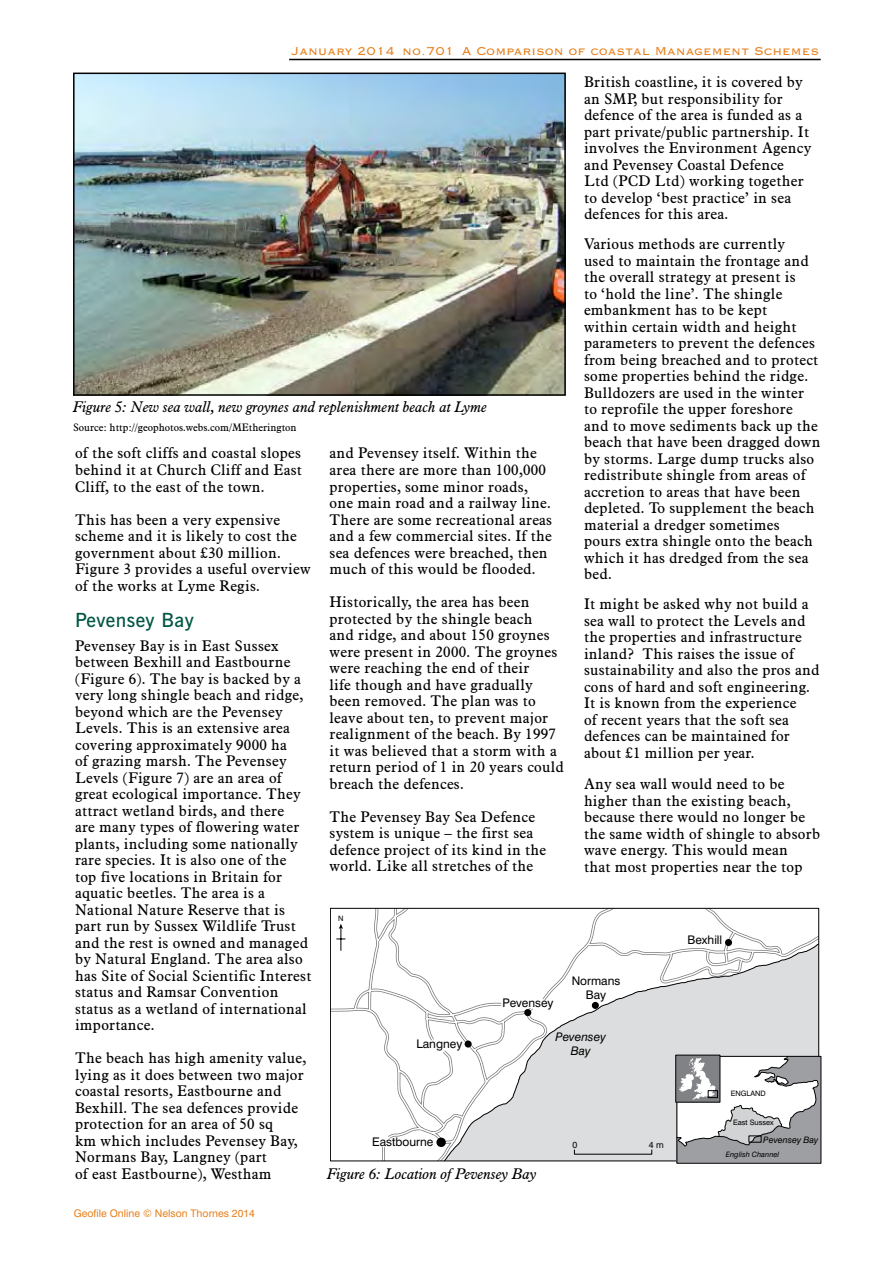
<style>
.page{position:relative;width:893px;height:1263px;background:#fff}
.page>*{position:absolute;margin:0;border:0;box-sizing:border-box;transform-origin:0 0}
.t1{font:600 19.5px "News Gothic BT";letter-spacing:.02em;color:#005543}
.t2{font:15px/16.5px "Aldine 721 BT";letter-spacing:.02em;color:#000}
.t3{font:italic 15px "Aldine 721 BT";color:#000}
.t4{font:15px "Copperplate Gothic BT";color:#e7811d}
.t5{font:11.85px/14.2px "Swiss 721 BT";color:#000;text-align:center}
.t6{font:italic 11.85px/14.2px "Swiss 721 BT";color:#000;text-align:center}
.t7{font:10.5px "Aldine 721 BT";color:#000}
.t8{font:10.5px "Swiss 721 BT";color:#e7811d}
.t9{font:italic 8.85px "Swiss 721 BT";color:#000}
.t10{font:8.85px "Swiss 721 BT";color:#000}
.t11{font:7.35px "Swiss 721 BT";color:#000}
.t12{font:italic 7.35px "Swiss 721 BT";color:#000}
</style>
<div class="page">
<hr style="left:289px;top:59px;width:532px;height:1px;background:#000">
<svg style="left:332px;top:910px;width:485px;height:249px"></svg>
<svg style="left:443px;top:943px;width:374px;height:219px"></svg>
<svg style="left:337px;top:924px;width:8px;height:26px"></svg>
<div style="left:436px;top:1137px;width:10px;height:10px;background:#000;border-radius:50%"></div>
<div style="left:465px;top:1040px;width:7px;height:7px;background:#000;border-radius:50%"></div>
<div style="left:725px;top:939px;width:7px;height:7px;background:#000;border-radius:50%"></div>
<div style="left:592px;top:1002px;width:7px;height:7px;background:#000;border-radius:50%"></div>
<div style="left:524px;top:1009px;width:7px;height:7px;background:#000;border-radius:50%"></div>
<div style="left:677px;top:1056px;width:144px;height:107px;background:#9d9fa2"></div>
<div style="left:676px;top:1056px;width:145px;height:108px;border:1px solid #000"></div>
<svg style="left:675px;top:1055px;width:45px;height:47px"></svg>
<svg style="left:677px;top:1056px;width:141px;height:91px"></svg>
<div style="left:708px;top:1090px;width:10px;height:8px;border:1px solid #000"></div>
<div style="left:748px;top:1135px;width:13px;height:7px;border:1px solid #000"></div>
<img style="left:76px;top:76px;width:487px;height:317px">
<div style="left:73px;top:73px;width:493px;height:323px;border:2px solid #000"></div>
<p class="t4" style="left:292px;top:44px;width:529px">January 2014 no.701 A Comparison of coastal Management Schemes</p>
<p class="t2" style="left:584px;top:74px;width:229px">British coastline, it is covered by an SMP, but responsibility for defence of the area is funded as a part private/public partnership. It involves the Environment Agency and Pevensey Coastal Defence<br>Ltd (PCD Ltd) working together to develop ‘best practice’ in sea defences for this area.</p>
<p class="t2" style="left:584px;top:236px;width:238px">Various methods are currently<br>used to maintain the frontage and the overall strategy at present is<br>to ‘hold the line’. The shingle embankment has to be kept<br>within certain width and height parameters to prevent the defences from being breached and to protect some properties behind the ridge.<br>Bulldozers are used in the winter to reprofile the upper foreshore and to move sediments back up the beach that have been dragged down by storms. Large dump trucks also redistribute shingle from areas of accretion to areas that have been depleted. To supplement the beach material a dredger sometimes pours extra shingle onto the beach which it has dredged from the sea bed.</p>
<p class="t2" style="left:584px;top:596px;width:237px">It might be asked why not build a sea wall to protect the Levels and the properties and infrastructure inland? This raises the issue of sustainability and also the pros and cons of hard and soft engineering.<br>It is known from the experience<br>of recent years that the soft sea defences can be maintained for about £1 million per year.</p>
<p class="t2" style="left:584px;top:776px;width:238px">Any sea wall would need to be higher than the existing beach, because there would no longer be the same width of shingle to absorb wave energy. This would mean<br>that most properties near the top</p>
<p class="t3" style="left:73px;top:397px;width:416px">Figure 5: New sea wall, new groynes and replenishment beach at Lyme</p>
<p class="t7" style="left:73px;top:421px;width:225px">Source: http://geophotos.webs.com/MEtherington</p>
<p class="t2" style="left:75px;top:445px;width:228px;text-align:justify">of the soft cliffs and coastal slopes behind it at Church Cliff and East Cliff, to the east of the town.</p>
<p class="t2" style="left:75px;top:511px;width:237px">This has been a very expensive scheme and it is likely to cost the government about £30 million.<br>Figure 3 provides a useful overview of the works at Lyme Regis.</p>
<h1 class="t1" style="left:75px;top:608px;width:120px">Pevensey Bay</h1>
<p class="t2" style="left:75px;top:637px;width:238px">Pevensey Bay is in East Sussex between Bexhill and Eastbourne (Figure 6). The bay is backed by a very long shingle beach and ridge, beyond which are the Pevensey<br>Levels. This is an extensive area covering approximately 9000 ha<br>of grazing marsh. The Pevensey<br>Levels (Figure 7) are an area of great ecological importance. They attract wetland birds, and there<br>are many types of flowering water plants, including some nationally rare species. It is also one of the top five locations in Britain for aquatic beetles. The area is a<br>National Nature Reserve that is part run by Sussex Wildlife Trust and the rest is owned and managed by Natural England. The area also has Site of Social Scientific Interest status and Ramsar Convention status as a wetland of international importance.</p>
<p class="t2" style="left:75px;top:1050px;width:233px">The beach has high amenity value, lying as it does between two major coastal resorts, Eastbourne and<br>Bexhill. The sea defences provide protection for an area of 50 sq<br>km which includes Pevensey Bay,<br>Normans Bay, Langney (part<br>of east Eastbourne), Westham</p>
<p class="t2" style="left:329px;top:445px;width:224px">and Pevensey itself. Within the area there are more than 100,000 properties, some minor roads, one main road and a railway line.<br>There are some recreational areas and a few commercial sites. If the sea defences were breached, then much of this would be flooded.</p>
<p class="t2" style="left:329px;top:593px;width:236px">Historically, the area has been protected by the shingle beach<br>and ridge, and about 150 groynes were present in 2000. The groynes were reaching the end of their<br>life though and have gradually been removed. The plan was to leave about ten, to prevent major realignment of the beach. By 1997 it was believed that a storm with a return period of 1 in 20 years could breach the defences.</p>
<p class="t2" style="left:329px;top:808px;width:218px">The Pevensey Bay Sea Defence system is unique – the first sea defence project of its kind in the world. Like all stretches of the</p>
<p class="t11" style="left:338px;top:914px;width:7px">N</p>
<p class="t5" style="left:687px;top:932px;width:36px">Bexhill</p>
<p class="t5" style="left:572px;top:974px;width:50px">Normans<br>Bay</p>
<p class="t5" style="left:502px;top:996px;width:53px">Pevensey</p>
<p class="t6" style="left:555px;top:1030px;width:52px">Pevensey<br>Bay</p>
<p class="t5" style="left:416px;top:1036px;width:47px">Langney</p>
<p class="t11" style="left:731px;top:1089px;width:37px">ENGLAND</p>
<p class="t9" style="left:763px;top:1134px;width:57px">Pevensey Bay</p>
<p class="t11" style="left:733px;top:1118px;width:42px">East Sussex</p>
<p class="t5" style="left:372px;top:1134px;width:63px">Eastbourne</p>
<p class="t10" style="left:573px;top:1139px;width:6px">0</p>
<p class="t10" style="left:649px;top:1139px;width:16px">4 m</p>
<p class="t12" style="left:726px;top:1149px;width:55px">English Channel</p>
<p class="t3" style="left:327px;top:1164px;width:211px">Figure 6: Location of Pevensey Bay</p>
<p class="t8" style="left:74px;top:1207px;width:183px">Geofile Online © Nelson Thornes 2014</p>
</div>
